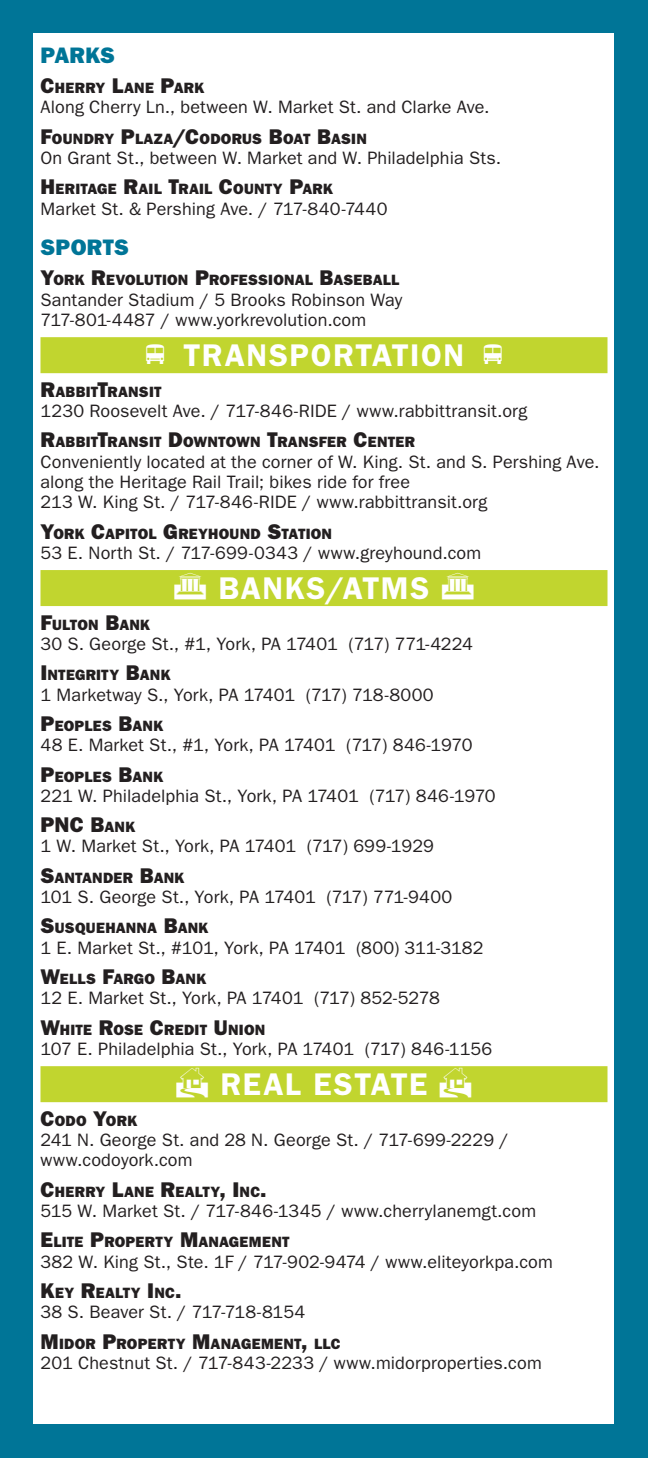
<style>
.page{position:relative;width:648px;height:1458px;background:#007597}
.page>*{position:absolute;margin:0;border:0;box-sizing:border-box;transform-origin:0 0}
.t1{font:600 31.5px "ITC Franklin Gothic Std";letter-spacing:.05em;color:#fff}
.t2{font:22.5px "ITC Franklin Gothic Std Hvy";letter-spacing:.01em;color:#007597}
.t3{font:21.38px "ITC Franklin Gothic Std Hvy";color:#231f20}
.t4{font:18px/20.2px "ITC Franklin Gothic Std";letter-spacing:.01em;color:#231f20}
.t5{font:15.08px "ITC Franklin Gothic Std Hvy";letter-spacing:.02em;color:#231f20}
.s1{font-size:21.38px}
.s2{font-size:15.08px}
</style>
<div class="page">
<div style="left:34px;top:34px;width:580px;height:1390px;background:#fff"></div>
<div style="left:40px;top:337px;width:568px;height:36px;background:#c1d52f"></div>
<div style="left:40px;top:570px;width:568px;height:36px;background:#c1d52f"></div>
<div style="left:40px;top:1066px;width:568px;height:36px;background:#c1d52f"></div>
<p class="t2" style="left:40px;top:42px;width:76px">PARKS</p>
<p class="t5" style="left:40px;top:79px;width:165px"><span class="s1">C</span>HERRY <span class="s1">L</span>ANE <span class="s1">P</span>ARK</p>
<p class="t4" style="left:40px;top:97px;width:451px">Along Cherry Ln., between W. Market St. and Clarke Ave.</p>
<p class="t5" style="left:40px;top:130px;width:328px"><span class="s1">F</span>OUNDRY <span class="s1">P</span>LAZA<span class="s1">/C</span>ODORUS <span class="s1">B</span>OAT <span class="s1">B</span>ASIN</p>
<p class="t4" style="left:40px;top:148px;width:462px">On Grant St., between W. Market and W. Philadelphia Sts.</p>
<p class="t5" style="left:40px;top:180px;width:294px"><span class="s1">H</span>ERITAGE <span class="s1">R</span>AIL <span class="s1">T</span>RAIL <span class="s1">C</span>OUNTY <span class="s1">P</span>ARK</p>
<p class="t4" style="left:40px;top:198px;width:349px">Market St. &amp; Pershing Ave. / 717-840-7440</p>
<p class="t2" style="left:40px;top:234px;width:90px">SPORTS</p>
<p class="t5" style="left:40px;top:271px;width:360px"><span class="s1">Y</span>ORK <span class="s1">R</span>EVOLUTION <span class="s1">P</span>ROFESSIONAL <span class="s1">B</span>ASEBALL</p>
<p class="t4" style="left:40px;top:290px;width:364px">Santander Stadium / 5 Brooks Robinson Way<br>717-801-4487 / www.yorkrevolution.com</p>
<h1 class="t1" style="left:139px;top:337px;width:371px">❖ TRANSPORTATION ❖</h1>
<p class="t5" style="left:40px;top:383px;width:123px"><span class="s1">R</span>ABBIT<span class="s1">T</span>RANSIT</p>
<p class="t4" style="left:40px;top:401px;width:488px">1230 Roosevelt Ave. / 717-846-RIDE / www.rabbittransit.org</p>
<p class="t5" style="left:40px;top:433px;width:376px"><span class="s1">R</span>ABBIT<span class="s1">T</span>RANSIT <span class="s1">D</span>OWNTOWN <span class="s1">T</span>RANSFER <span class="s1">C</span>ENTER</p>
<p class="t4" style="left:40px;top:452px;width:561px">Conveniently located at the corner of W. King. St. and S. Pershing Ave. along the Heritage Rail Trail; bikes ride for free<br>213 W. King St. / 717-846-RIDE / www.rabbittransit.org</p>
<p class="t5" style="left:40px;top:525px;width:293px"><span class="s1">Y</span>ORK <span class="s1">C</span>APITOL <span class="s1">G</span>REYHOUND <span class="s1">S</span>TATION</p>
<p class="t4" style="left:40px;top:543px;width:442px">53 E. North St. / 717-699-0343 / www.greyhound.com</p>
<h1 class="t1" style="left:219px;top:570px;width:212px">BANKS/ATMS</h1>
<p class="t5" style="left:40px;top:616px;width:111px"><span class="s1">F</span>ULTON <span class="s1">B</span>ANK</p>
<p class="t4" style="left:40px;top:634px;width:434px">30 S. George St., #1, York, PA 17401 (717) 771-4224</p>
<p class="t5" style="left:40px;top:666px;width:132px"><span class="s1">I</span>NTEGRITY <span class="s1">B</span>ANK</p>
<p class="t4" style="left:40px;top:684px;width:395px">1 Marketway S., York, PA 17401 (717) 718-8000</p>
<p class="t5" style="left:40px;top:717px;width:124px"><span class="s1">P</span>EOPLES <span class="s1">B</span>ANK</p>
<p class="t4" style="left:40px;top:735px;width:434px">48 E. Market St., #1, York, PA 17401 (717) 846-1970</p>
<p class="t5" style="left:40px;top:768px;width:124px"><span class="s1">P</span>EOPLES <span class="s1">B</span>ANK</p>
<p class="t4" style="left:40px;top:786px;width:457px">221 W. Philadelphia St., York, PA 17401 (717) 846-1970</p>
<p class="t3" style="left:40px;top:812px;width:96px">PNC B<span class="s2">ANK</span></p>
<p class="t4" style="left:40px;top:836px;width:395px">1 W. Market St., York, PA 17401 (717) 699-1929</p>
<p class="t5" style="left:40px;top:869px;width:145px"><span class="s1">S</span>ANTANDER <span class="s1">B</span>ANK</p>
<p class="t4" style="left:40px;top:887px;width:413px">101 S. George St., York, PA 17401 (717) 771-9400</p>
<p class="t5" style="left:40px;top:919px;width:169px"><span class="s1">S</span>USQUEHANNA <span class="s1">B</span>ANK</p>
<p class="t4" style="left:40px;top:938px;width:445px">1 E. Market St., #101, York, PA 17401 (800) 311-3182</p>
<p class="t5" style="left:40px;top:970px;width:167px"><span class="s1">W</span>ELLS <span class="s1">F</span>ARGO <span class="s1">B</span>ANK</p>
<p class="t4" style="left:40px;top:988px;width:401px">12 E. Market St., York, PA 17401 (717) 852-5278</p>
<p class="t5" style="left:40px;top:1021px;width:226px"><span class="s1">W</span>HITE <span class="s1">R</span>OSE <span class="s1">C</span>REDIT <span class="s1">U</span>NION</p>
<p class="t4" style="left:40px;top:1039px;width:453px">107 E. Philadelphia St., York, PA 17401 (717) 846-1156</p>
<h1 class="t1" style="left:177px;top:1066px;width:296px">★ REAL ESTATE ★</h1>
<p class="t5" style="left:40px;top:1112px;width:98px"><span class="s1">C</span>ODO <span class="s1">Y</span>ORK</p>
<p class="t4" style="left:40px;top:1130px;width:470px">241 N. George St. and 28 N. George St. / 717-699-2229 / www.codoyork.com</p>
<p class="t5" style="left:40px;top:1183px;width:228px"><span class="s1">C</span>HERRY <span class="s1">L</span>ANE <span class="s1">R</span>EALTY<span class="s1">, I</span>NC<span class="s1">.</span></p>
<p class="t4" style="left:40px;top:1201px;width:497px">515 W. Market St. / 717-846-1345 / www.cherrylanemgt.com</p>
<p class="t5" style="left:40px;top:1233px;width:251px"><span class="s1">E</span>LITE <span class="s1">P</span>ROPERTY <span class="s1">M</span>ANAGEMENT</p>
<p class="t4" style="left:40px;top:1251px;width:514px">382 W. King St., Ste. 1F / 717-902-9474 / www.eliteyorkpa.com</p>
<p class="t5" style="left:40px;top:1284px;width:143px"><span class="s1">K</span>EY <span class="s1">R</span>EALTY <span class="s1">I</span>NC<span class="s1">.</span></p>
<p class="t4" style="left:40px;top:1302px;width:266px">38 S. Beaver St. / 717-718-8154</p>
<p class="t5" style="left:40px;top:1335px;width:301px"><span class="s1">M</span>IDOR <span class="s1">P</span>ROPERTY <span class="s1">M</span>ANAGEMENT<span class="s1">,</span> LLC</p>
<p class="t4" style="left:40px;top:1353px;width:503px">201 Chestnut St. / 717-843-2233 / www.midorproperties.com</p>
</div>
